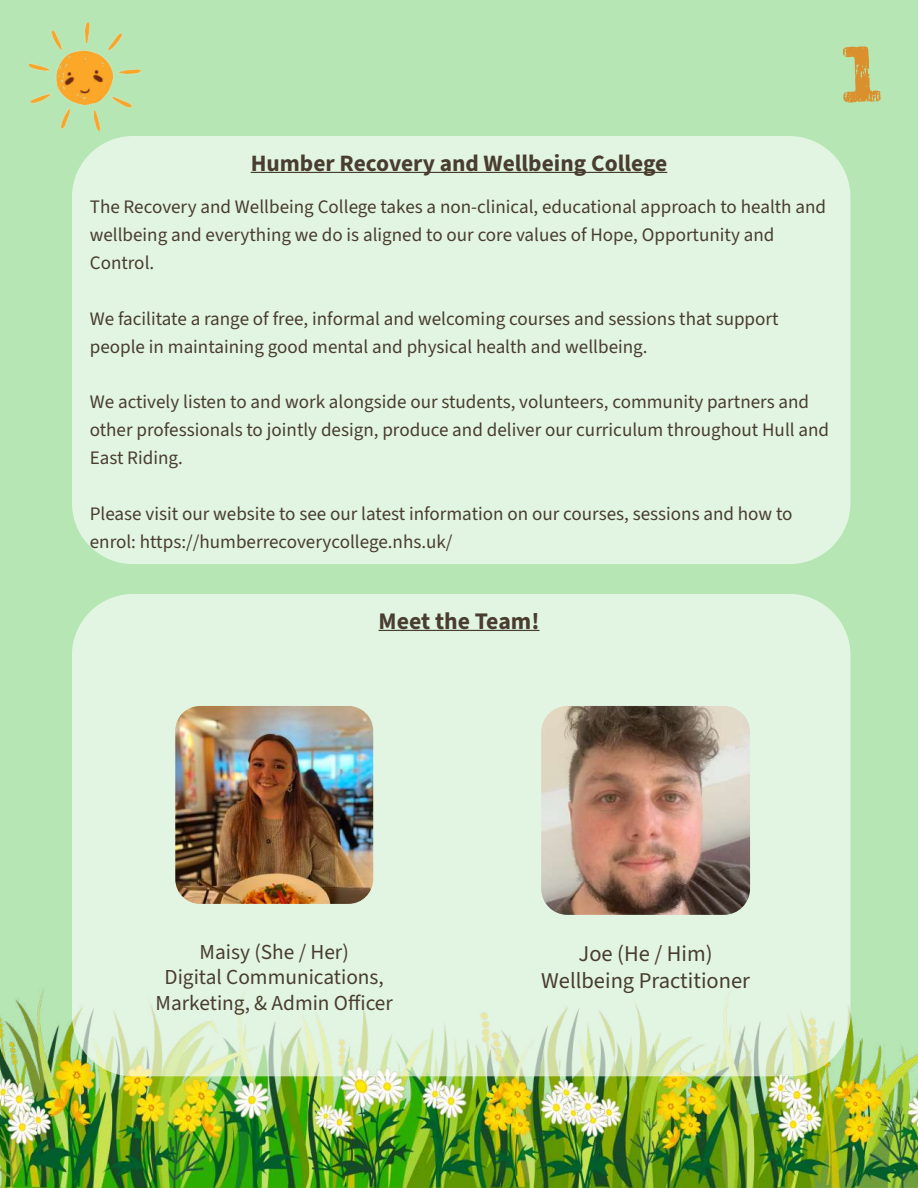
<style>
.page{position:relative;width:918px;height:1188px;background:#b5e6b3}
.page>*{position:absolute;margin:0;border:0;box-sizing:border-box;transform-origin:0 0}
.t1{font:86.7px "Teeshirt";color:#db902e}
.t2{font:700 23.85px "Source Sans 3";color:#483d2f}
.t3{font:700 23.4px "Source Sans 3";color:#483d2f}
.t4{font:22.5px/27px "Source Sans 3";color:#483d2f;text-align:center}
.t5{font:21.3px/25.7px "Source Sans 3";color:#483d2f;text-align:center}
.t6{font:19.05px/27.9px "Source Sans 3";color:#483d2f}
</style>
<div class="page">
<img style="left:0;top:876px;width:918px;height:312px">
<img style="left:28px;top:22px;width:113px;height:110px">
<div style="left:72px;top:136px;width:778px;height:428px;background:#e2f5e2"></div>
<hr style="left:251px;top:172px;width:416px;height:1px;background:#483d2f">
<svg style="left:72px;top:594px;width:778px;height:482px;background:#e0f3de"></svg>
<hr style="left:379px;top:630px;width:160px;height:1px;background:#483d2f">
<img style="left:541px;top:706px;width:209px;height:209px">
<img style="left:175px;top:706px;width:198px;height:198px">
<h1 class="t1" style="left:841px;top:19px;width:42px">1</h1>
<p class="t3" style="left:251px;top:148px;width:418px">Humber Recovery and Wellbeing College</p>
<p class="t6" style="left:90px;top:193px;width:738px">The Recovery and Wellbeing College takes a non-clinical, educational approach to health and wellbeing and everything we do is aligned to our core values of Hope, Opportunity and<br>Control.</p>
<p class="t6" style="left:90px;top:304px;width:690px">We facilitate a range of free, informal and welcoming courses and sessions that support people in maintaining good mental and physical health and wellbeing.</p>
<p class="t6" style="left:90px;top:388px;width:741px">We actively listen to and work alongside our students, volunteers, community partners and other professionals to jointly design, produce and deliver our curriculum throughout Hull and<br>East Riding.</p>
<p class="t6" style="left:90px;top:499px;width:704px">Please visit our website to see our latest information on our courses, sessions and how to enrol: https://humberrecoverycollege.nhs.uk/</p>
<p class="t2" style="left:379px;top:605px;width:162px">Meet the Team!</p>
<p class="t5" style="left:156px;top:939px;width:239px">Maisy (She / Her)<br>Digital Communications,<br>Marketing, &amp; Admin Officer</p>
<p class="t4" style="left:541px;top:940px;width:211px">Joe (He / Him)<br>Wellbeing Practitioner</p>
</div>
